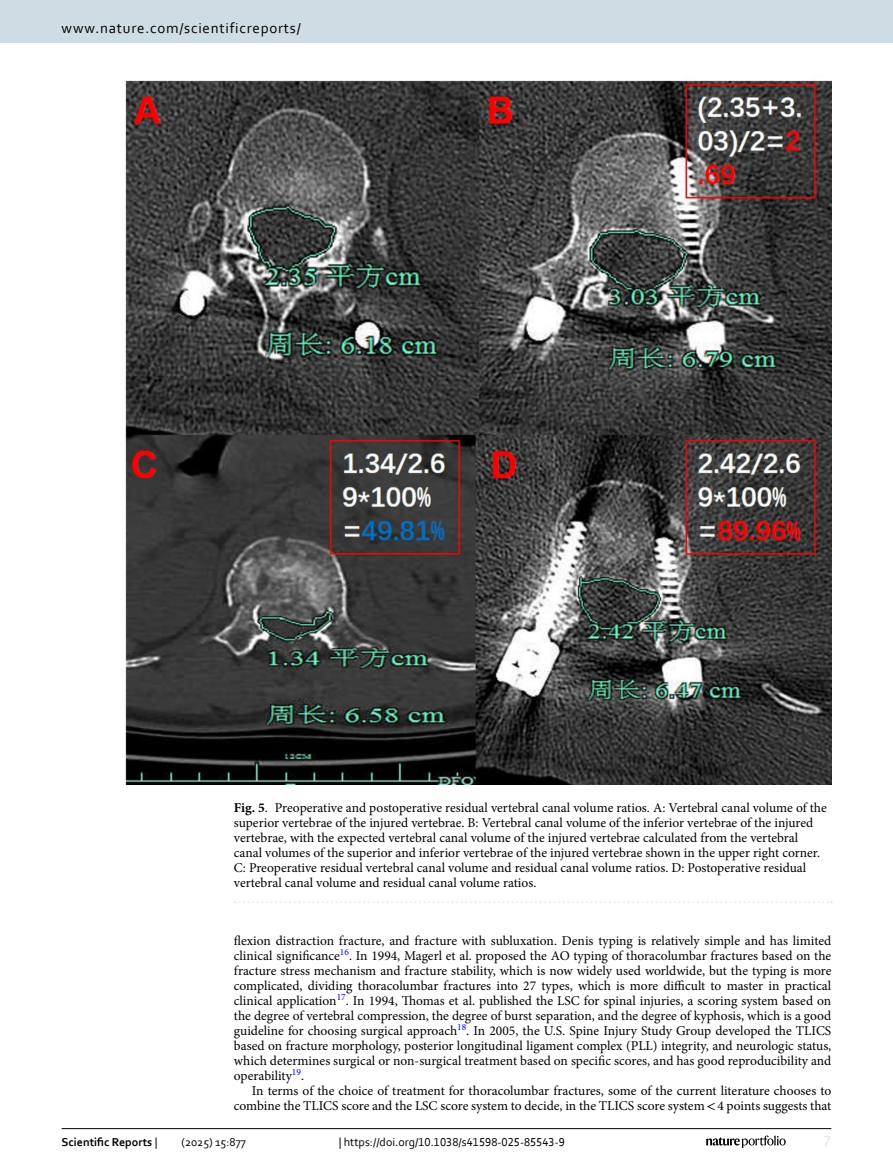
<style>
.page{position:relative;width:893px;height:1174px;background:#fff}
.page>*{position:absolute;margin:0;border:0;box-sizing:border-box;transform-origin:0 0}
.t1{font:15px "Corbel";letter-spacing:.05em;color:#000}
.t2{font:15px "Corbel";color:#d9e4eb}
.Body_Text_Indent{font:13.5px/15px "Minion Pro";color:#000;text-align:justify}
.Figure_Caption{font:13.5px/15px "Minion Pro";letter-spacing:-.005em;color:#000}
.t3{font:12px "Corbel";color:#000}
.t4{font:700 12px "Corbel";color:#000}
.s1{font-weight:700}
.s2{font-family:"STIX"}
.s3{font-weight:400}
</style>
<div class="page">
<img style="left:125px;top:80px;width:706px;height:704px">
<svg style="left:235px;top:901px;width:597px;height:2px"></svg>
<hr style="left:62px;top:1128px;width:769px;height:1px;background:#000">
<svg style="left:706px;top:1135px;width:80px;height:12px"></svg>
<div style="left:0;top:0;width:893px;height:43px;background:#cedde4"></div>
<p class="t1" style="left:62px;top:18px;width:241px">www.nature.com/scientificreports/</p>
<p class="Figure_Caption" style="left:234px;top:800px;width:594px"><span class="s1">Fig. 5</span>. Preoperative and postoperative residual vertebral canal volume ratios. A: Vertebral canal volume of the superior vertebrae of the injured vertebrae. B: Vertebral canal volume of the inferior vertebrae of the injured vertebrae, with the expected vertebral canal volume of the injured vertebrae calculated from the vertebral canal volumes of the superior and inferior vertebrae of the injured vertebrae shown in the upper right corner.<br>C: Preoperative residual vertebral canal volume and residual canal volume ratios. D: Postoperative residual vertebral canal volume and residual canal volume ratios.</p>
<p class="Body_Text_Indent" style="left:234px;top:933px;width:599px">flexion distraction fracture, and fracture with subluxation. Denis typing is relatively simple and has limited clinical significance<sup>16</sup>. In 1994, Magerl et al. proposed the AO typing of thoracolumbar fractures based on the fracture stress mechanism and fracture stability, which is now widely used worldwide, but the typing is more complicated, dividing thoracolumbar fractures into 27 types, which is more difficult to master in practical clinical application<sup>17</sup>. In 1994, Thomas et al. published the LSC for spinal injuries, a scoring system based on the degree of vertebral compression, the degree of burst separation, and the degree of kyphosis, which is a good guideline for choosing surgical approach<sup>18</sup>. In 2005, the U.S. Spine Injury Study Group developed the TLICS based on fracture morphology, posterior longitudinal ligament complex (PLL) integrity, and neurologic status, which determines surgical or non-surgical treatment based on specific scores, and has good reproducibility and operability<sup>19</sup>.</p>
<p class="Body_Text_Indent" style="left:234px;top:1083px;width:599px;text-align:right">In terms of the choice of treatment for thoracolumbar fractures, some of the current literature chooses to combine the TLICS score and the LSC score system to decide, in the TLICS score system<span class="s2">&lt;</span>4 points suggests that</p>
<p class="t4" style="left:62px;top:1134px;width:97px">Scientific Reports <span class="s3">|</span></p>
<p class="t3" style="left:181px;top:1134px;width:66px">(2025) 15:877</p>
<p class="t3" style="left:339px;top:1134px;width:228px">| https://doi.org/10.1038/s41598-025-85543-9</p>
<p class="t2" style="left:824px;top:1132px;width:9px">7</p>
</div>
